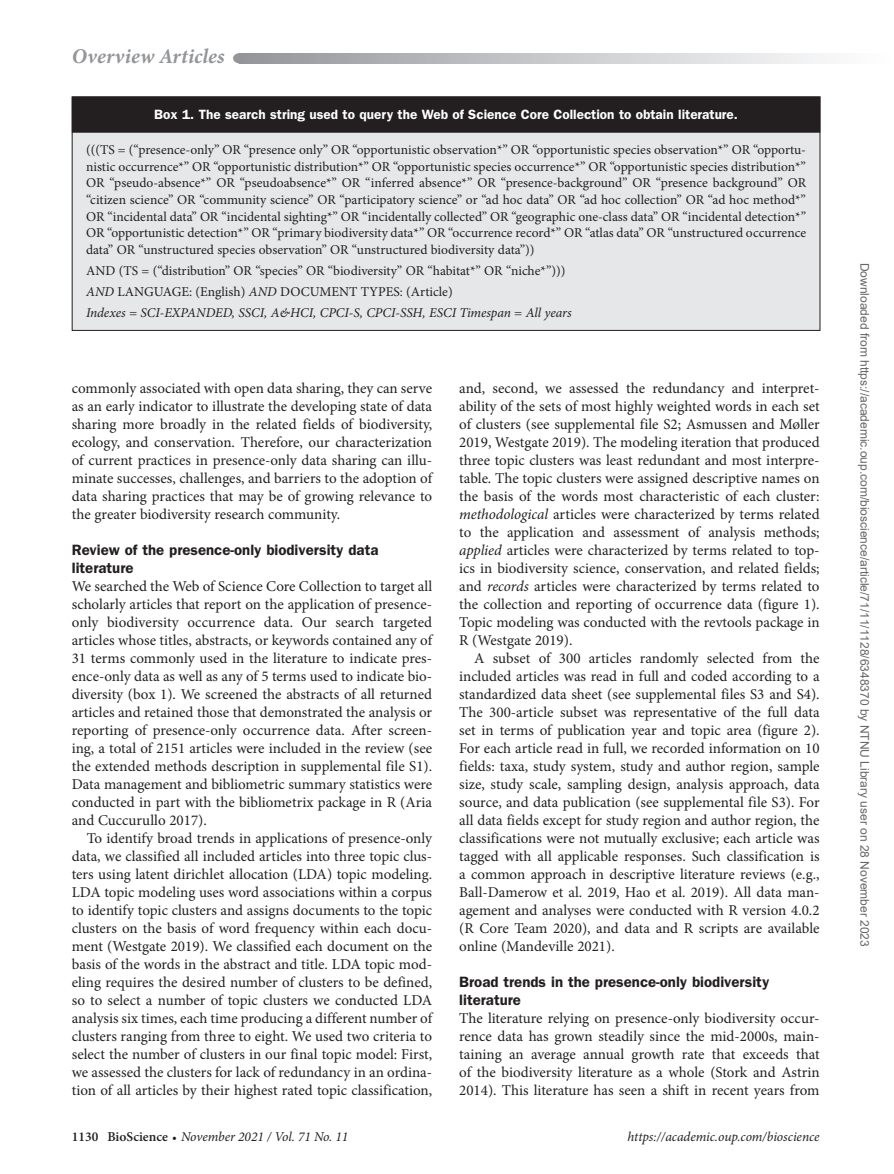
<style>
.page{position:relative;width:894px;height:1174px;background:#fff}
.page>*{position:absolute;margin:0;border:0;box-sizing:border-box;transform-origin:0 0}
.RH{font:italic 700 21px "Minion Pro";letter-spacing:.005em;color:#939598}
.Para{font:15px/18px "Minion Pro";color:#231f20;text-align:justify}
.ParaFL{font:15px/18px "Minion Pro";color:#231f20;text-align:justify}
.t1{font:600 15px/18px "ITC Franklin Gothic Std";color:#231f20}
.BoxParaFL{font:13.5px/16.5px "Minion Pro";color:#231f20;text-align:justify}
.BoxParaFL-2{font:italic 13.5px "Minion Pro";letter-spacing:-.005em;color:#231f20}
.BoxHead{font:600 13.5px "ITC Franklin Gothic Std";color:#fff}
.t2{font:12px "Arial";color:#666}
.s1{font-style:italic}
.s2{font-weight:600;font-style:normal}
.s3{font-weight:600;font-style:normal;font-size:12px}
</style>
<div class="page">
<svg style="left:243px;top:53px;width:580px;height:11px;background:#c5c6c9"></svg>
<div style="left:233px;top:53px;width:14px;height:11px;background:#939598;border-radius:50%"></div>
<div style="left:72px;top:97px;width:747px;height:233px;background:#e6e7e9"></div>
<div style="left:72px;top:97px;width:747px;height:36px;background:#231f20"></div>
<div style="left:72px;top:96px;width:747px;height:235px;border:1px solid #231f20"></div>
<p class="RH" style="left:72px;top:41px;width:154px">Overview Articles</p>
<p class="BoxHead" style="left:154px;top:107px;width:585px">Box 1. The search string used to query the Web of Science Core Collection to obtain literature.</p>
<p class="BoxParaFL" style="left:86px;top:142px;width:721px">(((TS = (“presence-only” OR “presence only” OR “opportunistic observation*” OR “opportunistic species observation*” OR “opportu&shy;nistic occurrence*” OR “opportunistic distribution*” OR “opportunistic species occurrence*” OR “opportunistic species distribution*” OR “pseudo-absence*” OR “pseudoabsence*” OR “inferred absence*” OR “presence-background” OR “presence background” OR “citizen science” OR “community science” OR “participatory science” or “ad hoc data” OR “ad hoc collection” OR “ad hoc method*” OR “incidental data” OR “incidental sighting*” OR “incidentally collected” OR “geographic one-class data” OR “incidental detection*” OR “opportunistic detection*” OR “primary biodiversity data*” OR “occurrence record*” OR “atlas data” OR “unstructured occurrence data” OR “unstructured species observation” OR “unstructured biodiversity data”))</p>
<p class="BoxParaFL" style="left:86px;top:262px;width:480px">AND (TS = (“distribution” OR “species” OR “biodiversity” OR “habitat*” OR “niche*”)))</p>
<p class="BoxParaFL" style="left:86px;top:283px;width:368px"><span class="s1">AND</span> LANGUAGE: (English) <span class="s1">AND</span> DOCUMENT TYPES: (Article)</p>
<p class="BoxParaFL-2" style="left:86px;top:303px;width:487px">Indexes = SCI-EXPANDED, SSCI, A&amp;HCI, CPCI-S, CPCI-SSH, ESCI Timespan = All years</p>
<p class="Para" style="left:72px;top:379px;width:362px">commonly associated with open data sharing, they can serve as an early indicator to illustrate the developing state of data sharing more broadly in the related fields of biodiversity, ecology, and conservation. Therefore, our characterization of current practices in presence-only data sharing can illu&shy;minate successes, challenges, and barriers to the adoption of data sharing practices that may be of growing relevance to the greater biodiversity research community.</p>
<h1 class="t1" style="left:72px;top:541px;width:308px">Review of the presence-only biodiversity data literature</h1>
<p class="ParaFL" style="left:72px;top:577px;width:362px">We searched the Web of Science Core Collection to target all scholarly articles that report on the application of presence&shy;only biodiversity occurrence data. Our search targeted articles whose titles, abstracts, or keywords contained any of 31 terms commonly used in the literature to indicate pres&shy;ence-only data as well as any of 5 terms used to indicate bio&shy;diversity (box 1). We screened the abstracts of all returned articles and retained those that demonstrated the analysis or reporting of presence-only occurrence data. After screen&shy;ing, a total of 2151 articles were included in the review (see the extended methods description in supplemental file S1).<br>Data management and bibliometric summary statistics were conducted in part with the bibliometrix package in R (Aria and Cuccurullo 2017).</p>
<p class="Para" style="left:72px;top:829px;width:362px;text-indent:15px">To identify broad trends in applications of presence-only data, we classified all included articles into three topic clus&shy;ters using latent dirichlet allocation (LDA) topic modeling.<br>LDA topic modeling uses word associations within a corpus to identify topic clusters and assigns documents to the topic clusters on the basis of word frequency within each docu&shy;ment (Westgate 2019). We classified each document on the basis of the words in the abstract and title. LDA topic mod&shy;eling requires the desired number of clusters to be defined, so to select a number of topic clusters we conducted LDA analysis six times, each time producing a different number of clusters ranging from three to eight. We used two criteria to select the number of clusters in our final topic model: First, we assessed the clusters for lack of redundancy in an ordina&shy;tion of all articles by their highest rated topic classification,</p>
<p class="Para" style="left:459px;top:379px;width:362px">and, second, we assessed the redundancy and interpret&shy;ability of the sets of most highly weighted words in each set of clusters (see supplemental file S2; Asmussen and Møller 2019, Westgate 2019). The modeling iteration that produced three topic clusters was least redundant and most interpre&shy;table. The topic clusters were assigned descriptive names on the basis of the words most characteristic of each cluster: <span class="s1">methodological</span> articles were characterized by terms related to the application and assessment of analysis methods; <span class="s1">applied</span> articles were characterized by terms related to top&shy;ics in biodiversity science, conservation, and related fields; and <span class="s1">records</span> articles were characterized by terms related to the collection and reporting of occurrence data (figure 1).<br>Topic modeling was conducted with the revtools package in R (Westgate 2019).</p>
<p class="Para" style="left:459px;top:649px;width:362px;text-indent:15px">A subset of 300 articles randomly selected from the included articles was read in full and coded according to a standardized data sheet (see supplemental files S3 and S4).<br>The 300-article subset was representative of the full data set in terms of publication year and topic area (figure 2).<br>For each article read in full, we recorded information on 10 fields: taxa, study system, study and author region, sample size, study scale, sampling design, analysis approach, data source, and data publication (see supplemental file S3). For all data fields except for study region and author region, the classifications were not mutually exclusive; each article was tagged with all applicable responses. Such classification is a common approach in descriptive literature reviews (e.g., Ball-Damerow et al. 2019, Hao et al. 2019). All data man&shy;agement and analyses were conducted with R version 4.0.2 (R Core Team 2020), and data and R scripts are available online (Mandeville 2021).</p>
<h1 class="t1" style="left:459px;top:973px;width:311px">Broad trends in the presence-only biodiversity literature</h1>
<p class="ParaFL" style="left:459px;top:1009px;width:362px">The literature relying on presence-only biodiversity occur&shy;rence data has grown steadily since the mid-2000s, main&shy;taining an average annual growth rate that exceeds that of the biodiversity literature as a whole (Stork and Astrin 2014). This literature has seen a shift in recent years from</p>
<p class="BoxParaFL-2" style="left:72px;top:1127px;width:278px"><span class="s2">1130 BioScience</span> <span class="s3">•</span> November 2021 / Vol. 71 No. 11</p>
<p class="BoxParaFL-2" style="left:627px;top:1127px;width:193px">https://academic.oup.com/bioscience</p>
<p class="t2" style="left:868px;top:262px;width:685px;rotate:90deg">Downloaded from https://academic.oup.com/bioscience/article/71/11/1128/6348370 by NTNU Library user on 28 November 2023</p>
</div>
